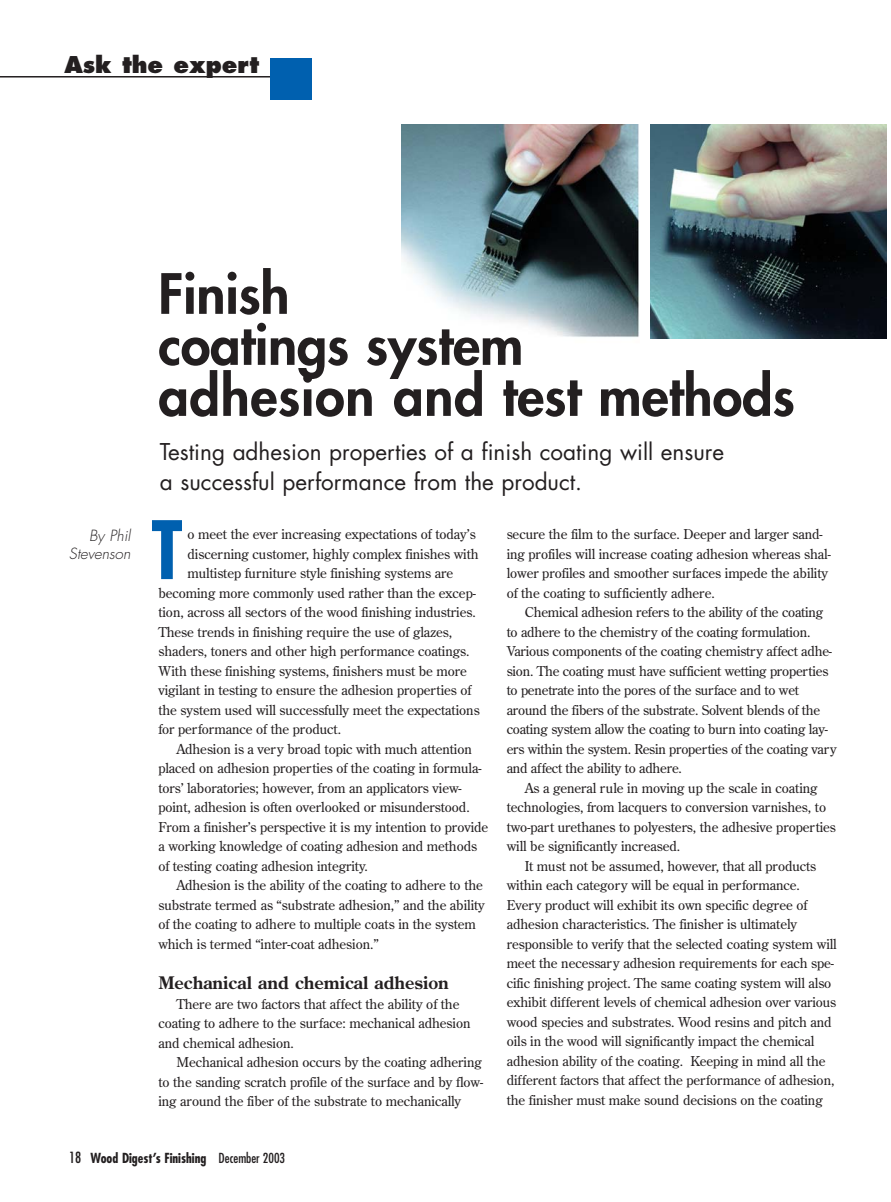
<style>
.page{position:relative;width:891px;height:1202px;background:#fff}
.page>*{position:absolute;margin:0;border:0;box-sizing:border-box;transform-origin:0 0}
.t1{font:700 condensed 78.15px "Futura";color:#0060af}
.t2{font:800 54px/51px "Futura";color:#231f20}
.t3{font:22.5px/30px "Futura";color:#231f20}
.t4{font:800 22.5px "Futura";color:#231f20}
.t5{font:700 17.25px "Century Old Style";color:#231f20}
.t6{font:italic 300 15px/18px "Futura";color:#231f20;text-align:right}
.t7{font:13.5px/19.5px "Century Old Style";letter-spacing:-.005em;color:#231f20}
.t8{font:700 condensed 13.5px "Futura";color:#231f20}
.s1{font-weight:400;font-size:15px}
.s2{font-weight:400}
</style>
<div class="page">
<img style="left:650px;top:124px;width:237px;height:214px">
<img style="left:402px;top:124px;width:237px;height:214px">
<hr style="left:0;top:76px;width:279px;height:1px;background:#231f20">
<div style="left:271px;top:58px;width:41px;height:42px;background:#0060af"></div>
<h3 class="t4" style="left:65px;top:55px;width:196px">Ask the expert</h3>
<h2 class="t2" style="left:158px;top:272px;width:638px">Finish<br>coatings system<br>adhesion and test methods</h2>
<p class="t6" style="left:69px;top:528px;width:63px">By Phil<br>Stevenson</p>
<h3 class="t3" style="left:160px;top:438px;width:566px">Testing adhesion properties of a finish coating will ensure a successful performance from the product.</h3>
<h1 class="t1" style="left:151px;top:516px;width:34px">T</h1>
<p class="t7" style="left:188px;top:525px;width:290px">o meet the ever increasing expectations of today’s</p>
<p class="t7" style="left:188px;top:545px;width:293px">discerning customer, highly complex finishes with</p>
<p class="t7" style="left:188px;top:564px;width:267px">multistep furniture style finishing systems are</p>
<p class="t7" style="left:158px;top:584px;width:319px">becoming more commonly used rather than the excep-</p>
<p class="t7" style="left:158px;top:603px;width:319px">tion, across all sectors of the wood finishing industries.</p>
<p class="t7" style="left:158px;top:623px;width:295px">These trends in finishing require the use of glazes,</p>
<p class="t7" style="left:158px;top:642px;width:313px">shaders, toners and other high performance coatings.</p>
<p class="t7" style="left:158px;top:662px;width:310px">With these finishing systems, finishers must be more</p>
<p class="t7" style="left:158px;top:681px;width:315px">vigilant in testing to ensure the adhesion properties of</p>
<p class="t7" style="left:158px;top:701px;width:323px">the system used will successfully meet the expectations</p>
<p class="t7" style="left:158px;top:720px;width:184px">for performance of the product.</p>
<p class="t7" style="left:176px;top:740px;width:297px">Adhesion is a very broad topic with much attention</p>
<p class="t7" style="left:158px;top:759px;width:325px">placed on adhesion properties of the coating in formula-</p>
<p class="t7" style="left:158px;top:779px;width:305px">tors’ laboratories; however, from an applicators view-</p>
<p class="t7" style="left:158px;top:798px;width:313px">point, adhesion is often overlooked or misunderstood.</p>
<p class="t7" style="left:158px;top:818px;width:331px">From a finisher’s perspective it is my intention to provide</p>
<p class="t7" style="left:158px;top:837px;width:320px">a working knowledge of coating adhesion and methods</p>
<p class="t7" style="left:158px;top:857px;width:211px">of testing coating adhesion integrity.</p>
<p class="t7" style="left:176px;top:876px;width:308px">Adhesion is the ability of the coating to adhere to the</p>
<p class="t7" style="left:158px;top:896px;width:328px">substrate termed as “substrate adhesion,” and the ability</p>
<p class="t7" style="left:158px;top:915px;width:319px">of the coating to adhere to multiple coats in the system</p>
<p class="t7" style="left:158px;top:935px;width:222px">which is termed “inter-coat adhesion.”</p>
<p class="t5" style="left:158px;top:976px;width:292px">Mechanical and chemical adhesion</p>
<p class="t7" style="left:158px;top:995px;width:314px;text-indent:18px">There are two factors that affect the ability of the coating to adhere to the surface: mechanical adhesion and chemical adhesion.</p>
<p class="t7" style="left:158px;top:1053px;width:326px;text-align:justify;text-indent:18px">Mechanical adhesion occurs by the coating adhering to the sanding scratch profile of the surface and by flow&shy;ing around the fiber of the substrate to mechanically</p>
<p class="t7" style="left:507px;top:525px;width:326px">secure the film to the surface. Deeper and larger sand&shy;ing profiles will increase coating adhesion whereas shal&shy;lower profiles and smoother surfaces impede the ability of the coating to sufficiently adhere.</p>
<p class="t7" style="left:507px;top:603px;width:332px;text-indent:18px">Chemical adhesion refers to the ability of the coating to adhere to the chemistry of the coating formulation.<br>Various components of the coating chemistry affect adhe&shy;sion. The coating must have sufficient wetting properties to penetrate into the pores of the surface and to wet around the fibers of the substrate. Solvent blends of the coating system allow the coating to burn into coating lay&shy;ers within the system. Resin properties of the coating vary and affect the ability to adhere.</p>
<p class="t7" style="left:507px;top:779px;width:331px;text-indent:18px">As a general rule in moving up the scale in coating technologies, from lacquers to conversion varnishes, to two-part urethanes to polyesters, the adhesive properties will be significantly increased.</p>
<p class="t7" style="left:507px;top:857px;width:332px;text-indent:18px">It must not be assumed, however, that all products within each category will be equal in performance.<br>Every product will exhibit its own specific degree of adhesion characteristics. The finisher is ultimately responsible to verify that the selected coating system will meet the necessary adhesion requirements for each spe&shy;cific finishing project. The same coating system will also exhibit different levels of chemical adhesion over various wood species and substrates. Wood resins and pitch and oils in the wood will significantly impact the chemical adhesion ability of the coating. Keeping in mind all the different factors that affect the performance of adhesion, the finisher must make sound decisions on the coating</p>
<p class="t8" style="left:69px;top:1152px;width:218px"><span class="s1">18</span> Wood Digest’s Finishing <span class="s2">December 2003</span></p>
</div>
